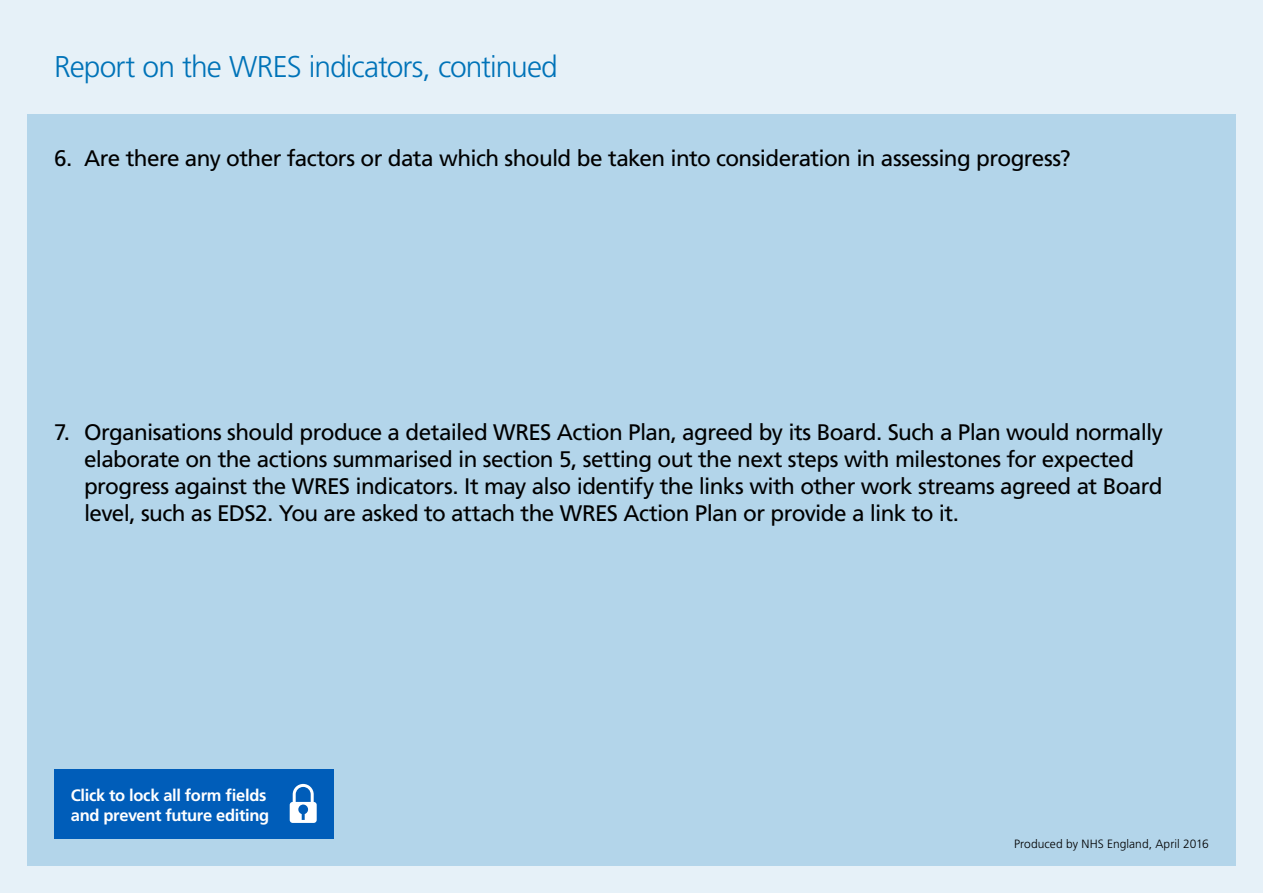
<style>
.page{position:relative;width:1263px;height:893px;background:#e6f1f8}
.page>*{position:absolute;margin:0;border:0;box-sizing:border-box;transform-origin:0 0}
.t1{font:300 30px "Frutiger LT Pro";letter-spacing:-.03em;color:#0073b8}
.t2{font:22.5px/27px "Frutiger LT Pro";letter-spacing:-.025em;color:#000}
.t3{font:700 16.5px/19.8px "Frutiger LT Pro";letter-spacing:-.02em;color:#fff}
.t4{font:300 12px "Frutiger LT Pro";letter-spacing:.005em;color:#000}
</style>
<div class="page">
<div style="left:27px;top:114px;width:1209px;height:752px;background:#b3d5ea"></div>
<div style="left:54px;top:770px;width:279px;height:69px;background:#005db9"></div>
<svg style="left:290px;top:784px;width:27px;height:39px"></svg>
<p class="t1" style="left:54px;top:49px;width:505px">Report on the WRES indicators, continued</p>
<p class="t2" style="left:54px;top:145px;width:1018px">6. Are there any other factors or data which should be taken into consideration in assessing progress?</p>
<p class="t2" style="left:84px;top:419px;width:1080px;text-indent:-30px">7. Organisations should produce a detailed WRES Action Plan, agreed by its Board. Such a Plan would normally elaborate on the actions summarised in section 5, setting out the next steps with milestones for expected progress against the WRES indicators. It may also identify the links with other work streams agreed at Board level, such as EDS2. You are asked to attach the WRES Action Plan or provide a link to it.</p>
<p class="t3" style="left:71px;top:785px;width:200px">Click to lock all form fields and prevent future editing</p>
<p class="t4" style="left:1014px;top:837px;width:196px">Produced by NHS England, April 2016</p>
</div>
